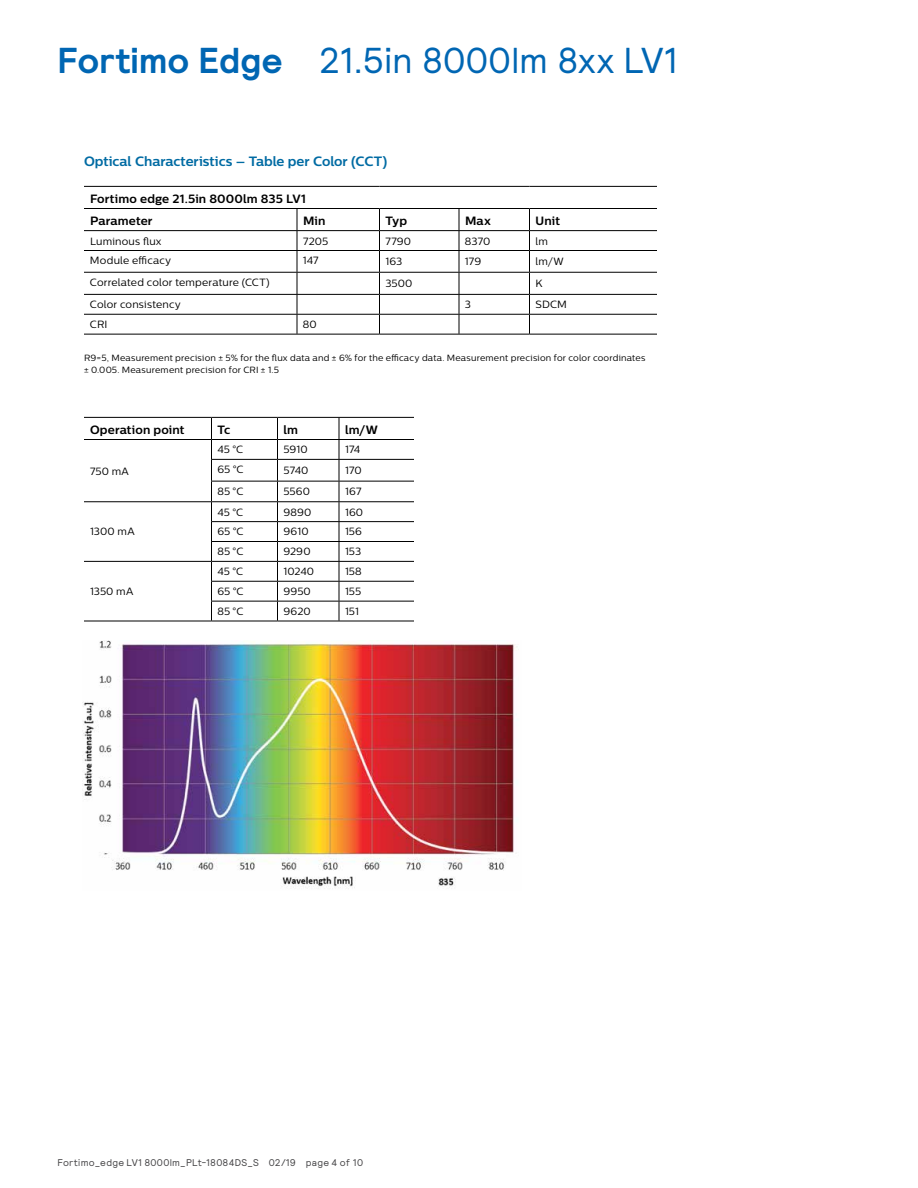
<style>
.page{position:relative;width:918px;height:1188px;background:#fff}
.page>*{position:absolute;margin:0;border:0;box-sizing:border-box;transform-origin:0 0}
.t1{font:36px "Relative";letter-spacing:-.005em;color:#0066b3}
.t2{font:700 13.5px "Centrale Sans";color:#006ba3}
.t3{font:700 12px/22.2px "Centrale Sans";letter-spacing:.01em;color:#000}
.t4{font:10.5px "Centrale Sans";letter-spacing:.01em;color:#000}
.t5{font:9.75px "Relative";letter-spacing:.025em;color:#464547}
.t6{font:9px/12px "Centrale Sans";letter-spacing:.025em;color:#000}
.s1{font-weight:700}
</style>
<div class="page">
<hr style="left:84px;top:186px;width:213px;height:1px;background:#000">
<hr style="left:297px;top:186px;width:83px;height:1px;background:#000">
<hr style="left:380px;top:186px;width:79px;height:1px;background:#000">
<hr style="left:459px;top:186px;width:71px;height:1px;background:#000">
<hr style="left:530px;top:186px;width:127px;height:1px;background:#000">
<hr style="left:84px;top:208px;width:213px;height:1px;background:#000">
<hr style="left:297px;top:208px;width:83px;height:1px;background:#000">
<hr style="left:380px;top:208px;width:79px;height:1px;background:#000">
<hr style="left:84px;top:230px;width:213px;height:1px;background:#000">
<hr style="left:84px;top:250px;width:213px;height:1px;background:#000">
<hr style="left:84px;top:272px;width:213px;height:1px;background:#000">
<hr style="left:84px;top:294px;width:213px;height:1px;background:#000">
<hr style="left:84px;top:314px;width:213px;height:1px;background:#000">
<hr style="left:84px;top:334px;width:213px;height:1px;background:#000">
<hr style="left:530px;top:208px;width:127px;height:1px;background:#000">
<hr style="left:530px;top:230px;width:127px;height:1px;background:#000">
<hr style="left:530px;top:250px;width:127px;height:1px;background:#000">
<hr style="left:530px;top:272px;width:127px;height:1px;background:#000">
<hr style="left:530px;top:294px;width:127px;height:1px;background:#000">
<hr style="left:530px;top:314px;width:127px;height:1px;background:#000">
<hr style="left:530px;top:334px;width:127px;height:1px;background:#000">
<hr style="left:459px;top:208px;width:71px;height:1px;background:#000">
<hr style="left:297px;top:230px;width:83px;height:1px;background:#000">
<hr style="left:380px;top:230px;width:79px;height:1px;background:#000">
<hr style="left:459px;top:230px;width:71px;height:1px;background:#000">
<hr style="left:297px;top:250px;width:83px;height:1px;background:#000">
<hr style="left:380px;top:250px;width:79px;height:1px;background:#000">
<hr style="left:459px;top:250px;width:71px;height:1px;background:#000">
<hr style="left:297px;top:272px;width:83px;height:1px;background:#000">
<hr style="left:380px;top:272px;width:79px;height:1px;background:#000">
<hr style="left:459px;top:272px;width:71px;height:1px;background:#000">
<hr style="left:297px;top:294px;width:83px;height:1px;background:#000">
<hr style="left:380px;top:294px;width:79px;height:1px;background:#000">
<hr style="left:459px;top:294px;width:71px;height:1px;background:#000">
<hr style="left:297px;top:314px;width:83px;height:1px;background:#000">
<svg style="left:297px;top:209px;width:1px;height:125px"></svg>
<hr style="left:380px;top:314px;width:79px;height:1px;background:#000">
<svg style="left:379px;top:209px;width:1px;height:125px"></svg>
<hr style="left:459px;top:314px;width:71px;height:1px;background:#000">
<svg style="left:459px;top:209px;width:1px;height:125px"></svg>
<svg style="left:529px;top:209px;width:1px;height:125px"></svg>
<hr style="left:297px;top:334px;width:83px;height:1px;background:#000">
<hr style="left:380px;top:334px;width:79px;height:1px;background:#000">
<hr style="left:459px;top:334px;width:71px;height:1px;background:#000">
<hr style="left:84px;top:417px;width:128px;height:1px;background:#000">
<hr style="left:212px;top:417px;width:66px;height:1px;background:#000">
<hr style="left:278px;top:417px;width:61px;height:1px;background:#000">
<hr style="left:84px;top:439px;width:128px;height:1px;background:#000">
<hr style="left:84px;top:501px;width:128px;height:1px;background:#000">
<hr style="left:84px;top:561px;width:128px;height:1px;background:#000">
<hr style="left:84px;top:621px;width:128px;height:1px;background:#000">
<hr style="left:339px;top:417px;width:75px;height:1px;background:#000">
<hr style="left:339px;top:439px;width:75px;height:1px;background:#000">
<hr style="left:339px;top:459px;width:75px;height:1px;background:#000">
<hr style="left:339px;top:481px;width:75px;height:1px;background:#000">
<hr style="left:339px;top:501px;width:75px;height:1px;background:#000">
<hr style="left:339px;top:521px;width:75px;height:1px;background:#000">
<hr style="left:339px;top:541px;width:75px;height:1px;background:#000">
<hr style="left:339px;top:561px;width:75px;height:1px;background:#000">
<hr style="left:339px;top:581px;width:75px;height:1px;background:#000">
<hr style="left:339px;top:601px;width:75px;height:1px;background:#000">
<hr style="left:339px;top:621px;width:75px;height:1px;background:#000">
<hr style="left:212px;top:439px;width:66px;height:1px;background:#000">
<hr style="left:278px;top:439px;width:61px;height:1px;background:#000">
<hr style="left:211px;top:459px;width:67px;height:1px;background:#000">
<hr style="left:278px;top:459px;width:61px;height:1px;background:#000">
<hr style="left:211px;top:481px;width:67px;height:1px;background:#000">
<hr style="left:278px;top:481px;width:61px;height:1px;background:#000">
<hr style="left:212px;top:501px;width:66px;height:1px;background:#000">
<hr style="left:278px;top:501px;width:61px;height:1px;background:#000">
<hr style="left:211px;top:521px;width:67px;height:1px;background:#000">
<hr style="left:278px;top:521px;width:61px;height:1px;background:#000">
<hr style="left:211px;top:541px;width:67px;height:1px;background:#000">
<hr style="left:278px;top:541px;width:61px;height:1px;background:#000">
<hr style="left:212px;top:561px;width:66px;height:1px;background:#000">
<hr style="left:278px;top:561px;width:61px;height:1px;background:#000">
<hr style="left:211px;top:581px;width:67px;height:1px;background:#000">
<hr style="left:278px;top:581px;width:61px;height:1px;background:#000">
<hr style="left:211px;top:601px;width:67px;height:1px;background:#000">
<svg style="left:211px;top:418px;width:1px;height:203px"></svg>
<hr style="left:278px;top:601px;width:61px;height:1px;background:#000">
<svg style="left:277px;top:418px;width:1px;height:203px"></svg>
<svg style="left:339px;top:418px;width:1px;height:203px"></svg>
<hr style="left:212px;top:621px;width:66px;height:1px;background:#000">
<hr style="left:278px;top:621px;width:61px;height:1px;background:#000">
<img style="left:82px;top:640px;width:435px;height:249px">
<h1 class="t1" style="left:57px;top:37px;width:622px"><span class="s1">Fortimo Edge</span> 21.5in 8000lm 8xx LV1</h1>
<p class="t2" style="left:84px;top:153px;width:305px">Optical Characteristics – Table per Color (CCT)</p>
<p class="t3" style="left:90px;top:187px;width:218px">Fortimo edge 21.5in 8000lm 835 LV1<br>Parameter</p>
<p class="t3" style="left:303px;top:209px;width:24px">Min</p>
<p class="t3" style="left:386px;top:209px;width:23px">Typ</p>
<p class="t3" style="left:465px;top:209px;width:28px">Max</p>
<p class="t3" style="left:536px;top:209px;width:26px">Unit</p>
<p class="t4" style="left:90px;top:235px;width:73px">Luminous flux</p>
<p class="t4" style="left:303px;top:235px;width:27px">7205</p>
<p class="t4" style="left:386px;top:235px;width:27px">7790</p>
<p class="t4" style="left:465px;top:235px;width:27px">8370</p>
<p class="t4" style="left:535px;top:235px;width:14px">lm</p>
<p class="t4" style="left:90px;top:255px;width:83px">Module efficacy</p>
<p class="t4" style="left:303px;top:255px;width:17px">147</p>
<p class="t4" style="left:385px;top:256px;width:18px">163</p>
<p class="t4" style="left:465px;top:256px;width:18px">179</p>
<p class="t4" style="left:535px;top:256px;width:30px">lm/W</p>
<p class="t4" style="left:90px;top:276px;width:181px">Correlated color temperature (CCT)</p>
<p class="t4" style="left:385px;top:277px;width:29px">3500</p>
<p class="t4" style="left:535px;top:277px;width:9px">K</p>
<p class="t4" style="left:90px;top:298px;width:93px">Color consistency</p>
<p class="t4" style="left:465px;top:298px;width:8px">3</p>
<p class="t4" style="left:535px;top:298px;width:33px">SDCM</p>
<p class="t4" style="left:90px;top:318px;width:19px">CRI</p>
<p class="t4" style="left:303px;top:318px;width:15px">80</p>
<p class="t6" style="left:84px;top:351px;width:563px">R9=5, Measurement precision ± 5% for the flux data and ± 6% for the efficacy data. Measurement precision for color coordinates ± 0.005. Measurement precision for CRI ± 1.5</p>
<p class="t3" style="left:90px;top:418px;width:96px">Operation point</p>
<p class="t3" style="left:218px;top:418px;width:14px">Tc</p>
<p class="t3" style="left:284px;top:418px;width:16px">lm</p>
<p class="t3" style="left:345px;top:418px;width:34px">lm/W</p>
<p class="t4" style="left:90px;top:465px;width:40px">750 mA</p>
<p class="t4" style="left:218px;top:444px;width:27px">45 °C</p>
<p class="t4" style="left:284px;top:444px;width:26px">5910</p>
<p class="t4" style="left:345px;top:444px;width:17px">174</p>
<p class="t4" style="left:218px;top:463px;width:28px">65 °C</p>
<p class="t4" style="left:284px;top:464px;width:27px">5740</p>
<p class="t4" style="left:345px;top:464px;width:18px">170</p>
<p class="t4" style="left:218px;top:486px;width:28px">85 °C</p>
<p class="t4" style="left:284px;top:486px;width:28px">5560</p>
<p class="t4" style="left:345px;top:486px;width:18px">167</p>
<p class="t4" style="left:90px;top:526px;width:46px">1300 mA</p>
<p class="t4" style="left:90px;top:585px;width:45px">1350 mA</p>
<p class="t4" style="left:218px;top:506px;width:27px">45 °C</p>
<p class="t4" style="left:284px;top:506px;width:29px">9890</p>
<p class="t4" style="left:345px;top:506px;width:20px">160</p>
<p class="t4" style="left:218px;top:526px;width:28px">65 °C</p>
<p class="t4" style="left:284px;top:526px;width:27px">9610</p>
<p class="t4" style="left:345px;top:526px;width:19px">156</p>
<p class="t4" style="left:218px;top:546px;width:28px">85 °C</p>
<p class="t4" style="left:284px;top:546px;width:29px">9290</p>
<p class="t4" style="left:345px;top:546px;width:18px">153</p>
<p class="t4" style="left:218px;top:565px;width:27px">45 °C</p>
<p class="t4" style="left:284px;top:565px;width:32px">10240</p>
<p class="t4" style="left:345px;top:565px;width:18px">158</p>
<p class="t4" style="left:218px;top:585px;width:28px">65 °C</p>
<p class="t4" style="left:284px;top:585px;width:29px">9950</p>
<p class="t4" style="left:345px;top:585px;width:18px">155</p>
<p class="t4" style="left:218px;top:605px;width:28px">85 °C</p>
<p class="t4" style="left:284px;top:605px;width:29px">9620</p>
<p class="t4" style="left:345px;top:605px;width:16px">151</p>
<p class="t5" style="left:57px;top:1156px;width:307px">Fortimo_edge LV1 8000lm_PLt-18084DS_S 02/19 page 4 of 10</p>
</div>
